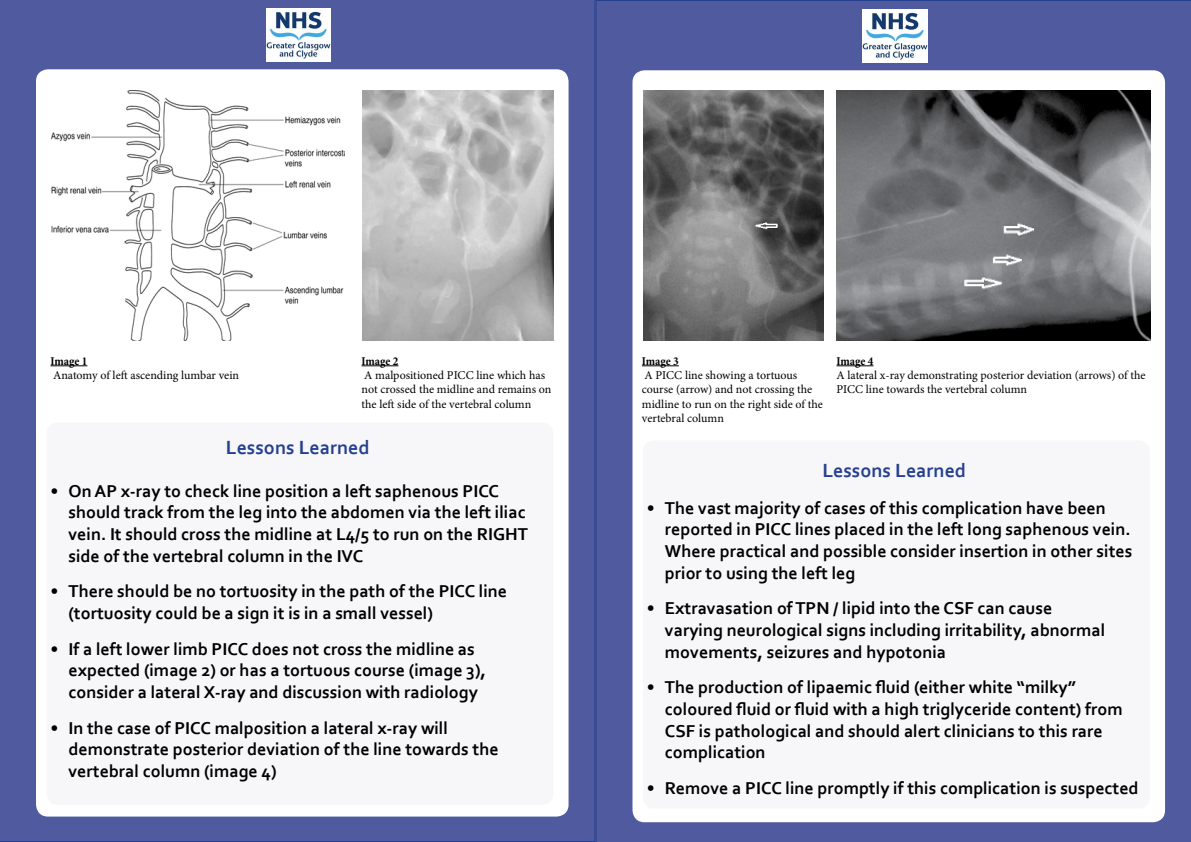
<style>
.page{position:relative;width:1191px;height:842px;background:#fff}
.page>*{position:absolute;margin:0;border:0;box-sizing:border-box;transform-origin:0 0}
.t1{font:700 20px "Corbel";color:#25408f}
.t2{font:700 18px/21.6px "Corbel";color:#000}
.t3{font:12px/14.4px "Minion Pro";color:#000}
.t4{font:700 condensed 12px "Minion Pro";letter-spacing:-.005em;color:#000}
</style>
<div class="page">
<div style="left:595px;top:0;width:596px;height:842px;background:#4f5b9e"></div>
<div style="left:632px;top:70px;width:533px;height:752px;background:#fff;border-radius:12px"></div>
<div style="left:642px;top:440px;width:508px;height:369px;background:#f7f7fa;border-radius:12px"></div>
<img style="left:862px;top:10px;width:65px;height:52px">
<div style="left:0;top:0;width:595px;height:842px;background:#4f5b9e"></div>
<div style="left:36px;top:69px;width:532px;height:747px;background:#fff;border-radius:12px"></div>
<div style="left:46px;top:422px;width:508px;height:383px;background:#f7f7fa;border-radius:12px"></div>
<img style="left:266px;top:9px;width:65px;height:52px">
<img style="left:51px;top:91px;width:294px;height:250px">
<img style="left:362px;top:90px;width:191px;height:251px">
<img style="left:643px;top:90px;width:180px;height:251px">
<img style="left:836px;top:90px;width:314px;height:251px">
<hr style="left:50px;top:365px;width:37px;height:1px;background:#000">
<hr style="left:361px;top:365px;width:37px;height:1px;background:#000">
<hr style="left:642px;top:365px;width:37px;height:1px;background:#000">
<hr style="left:836px;top:365px;width:37px;height:1px;background:#000">
<p class="t4" style="left:50px;top:352px;width:38px">Image 1</p>
<p class="t3" style="left:53px;top:368px;width:187px">Anatomy of left ascending lumbar vein</p>
<p class="t4" style="left:361px;top:352px;width:38px">Image 2</p>
<p class="t3" style="left:361px;top:368px;width:191px">A malpositioned PICC line which has not crossed the midline and remains on the left side of the vertebral column</p>
<p class="t1" style="left:226px;top:435px;width:145px">Lessons Learned</p>
<p class="t2" style="left:68px;top:480px;width:461px;text-indent:-18px">• On AP x-ray to check line position a left saphenous PICC should track from the leg into the abdomen via the left iliac vein. It should cross the midline at L4/5 to run on the RIGHT side of the vertebral column in the IVC</p>
<p class="t2" style="left:68px;top:580px;width:440px;text-indent:-18px">• There should be no tortuosity in the path of the PICC line (tortuosity could be a sign it is in a small vessel)</p>
<p class="t2" style="left:68px;top:638px;width:419px;text-indent:-18px">• If a left lower limb PICC does not cross the midline as expected (image 2) or has a tortuous course (image 3), consider a lateral X-ray and discussion with radiology</p>
<p class="t2" style="left:68px;top:716px;width:432px;text-indent:-18px">• In the case of PICC malposition a lateral x-ray will demonstrate posterior deviation of the line towards the vertebral column (image 4)</p>
<p class="t4" style="left:642px;top:352px;width:38px">Image 3</p>
<p class="t3" style="left:642px;top:368px;width:183px">A PICC line showing a tortuous course (arrow) and not crossing the midline to run on the right side of the vertebral column</p>
<p class="t4" style="left:836px;top:352px;width:38px">Image 4</p>
<p class="t3" style="left:836px;top:368px;width:311px">A lateral x-ray demonstrating posterior deviation (arrows) of the<br>PICC line towards the vertebral column</p>
<p class="t1" style="left:822px;top:458px;width:145px">Lessons Learned</p>
<p class="t2" style="left:665px;top:497px;width:469px;text-indent:-18px">• The vast majority of cases of this complication have been reported in PICC lines placed in the left long saphenous vein.<br>Where practical and possible consider insertion in other sites prior to using the left leg</p>
<p class="t2" style="left:665px;top:597px;width:442px;text-indent:-18px">• Extravasation of TPN / lipid into the CSF can cause varying neurological signs including irritability, abnormal movements, seizures and hypotonia</p>
<p class="t2" style="left:665px;top:676px;width:459px;text-indent:-18px">• The production of lipaemic fluid (either white “milky” coloured fluid or fluid with a high triglyceride content) from CSF is pathological and should alert clinicians to this rare complication</p>
<p class="t2" style="left:647px;top:777px;width:493px">• Remove a PICC line promptly if this complication is suspected</p>
</div>
